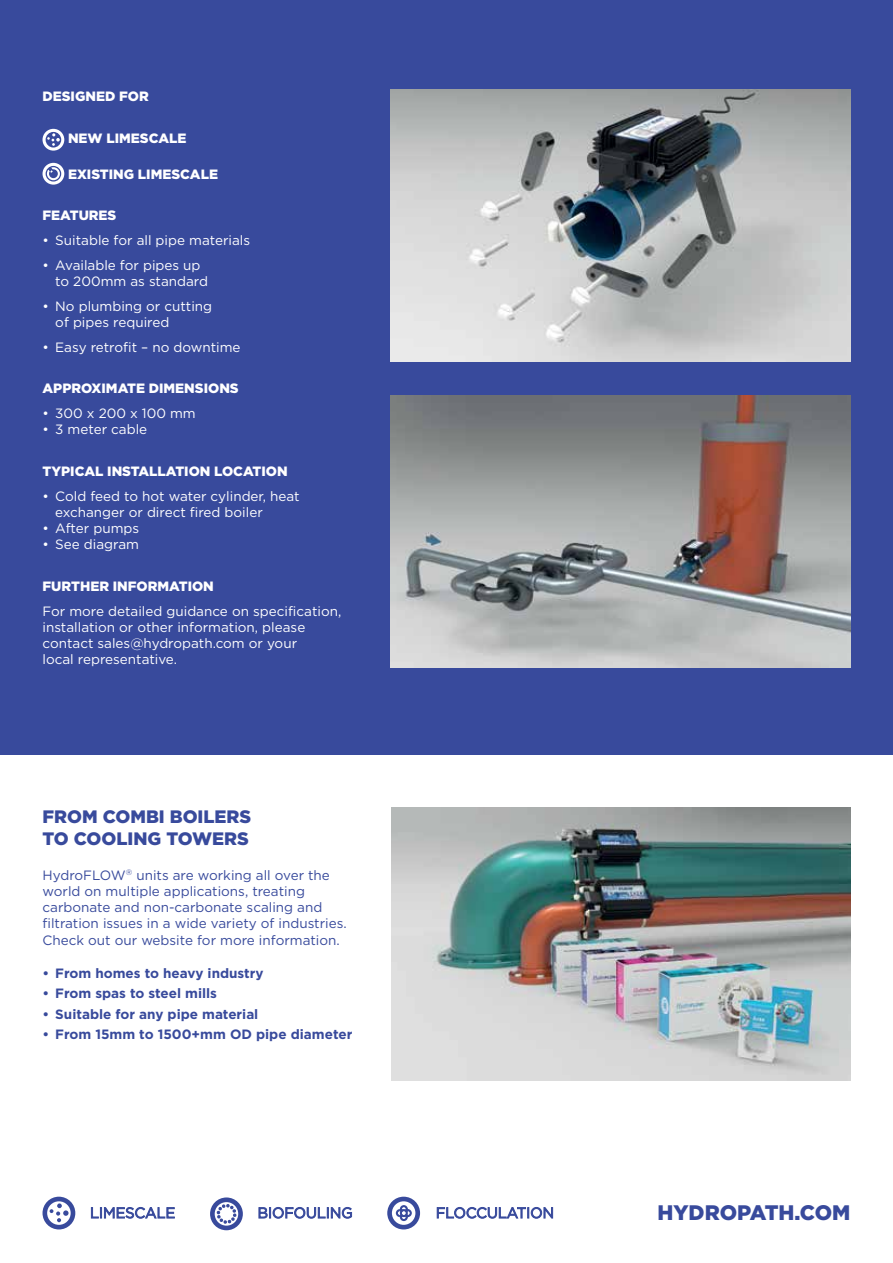
<style>
.page{position:relative;width:893px;height:1263px;background:#fff}
.page>*{position:absolute;margin:0;border:0;box-sizing:border-box;transform-origin:0 0}
.t1{font:900 21px "Gotham HTF";color:#384a9c}
.t2{font:900 18px/21.6px "Gotham HTF";color:#384a9c}
.t3{font:13.5px/16.2px "Gotham HTF";color:#fff}
.t4{font:13.5px/16.2px "Gotham HTF";color:#384a9c}
.t5{font:900 13.5px "Gotham HTF";color:#fff}
.t6{font:700 13.5px "Gotham HTF";color:#384a9c}
</style>
<div class="page">
<div style="left:0;top:0;width:893px;height:755px;background:#384a9c"></div>
<svg style="left:43px;top:129px;width:21px;height:22px"></svg>
<svg style="left:43px;top:163px;width:21px;height:22px"></svg>
<img style="left:390px;top:89px;width:460px;height:272px">
<img style="left:390px;top:395px;width:460px;height:273px">
<img style="left:391px;top:808px;width:459px;height:272px">
<svg style="left:210px;top:1197px;width:33px;height:33px"></svg>
<svg style="left:259px;top:1207px;width:93px;height:11px"></svg>
<svg style="left:387px;top:1197px;width:33px;height:32px"></svg>
<svg style="left:437px;top:1207px;width:116px;height:11px"></svg>
<svg style="left:91px;top:1207px;width:84px;height:11px"></svg>
<svg style="left:43px;top:1197px;width:32px;height:32px"></svg>
<p class="t5" style="left:43px;top:88px;width:108px">DESIGNED FOR</p>
<p class="t5" style="left:68px;top:131px;width:120px">NEW LIMESCALE</p>
<p class="t5" style="left:68px;top:166px;width:151px">EXISTING LIMESCALE</p>
<p class="t5" style="left:43px;top:208px;width:75px">FEATURES</p>
<p class="t3" style="left:43px;top:232px;width:209px">• Suitable for all pipe materials</p>
<p class="t3" style="left:55px;top:257px;width:154px;text-indent:-13px">• Available for pipes up to 200mm as standard</p>
<p class="t3" style="left:55px;top:298px;width:158px;text-indent:-13px">• No plumbing or cutting of pipes required</p>
<p class="t3" style="left:43px;top:338px;width:200px">• Easy retrofit – no downtime</p>
<p class="t5" style="left:43px;top:381px;width:198px">APPROXIMATE DIMENSIONS</p>
<p class="t3" style="left:43px;top:405px;width:155px">• 300 x 200 x 100 mm</p>
<p class="t3" style="left:43px;top:421px;width:106px">• 3 meter cable</p>
<p class="t5" style="left:43px;top:463px;width:247px">TYPICAL INSTALLATION LOCATION</p>
<p class="t3" style="left:55px;top:488px;width:246px;text-indent:-13px">• Cold feed to hot water cylinder, heat exchanger or direct fired boiler</p>
<p class="t3" style="left:43px;top:520px;width:98px">• After pumps</p>
<p class="t3" style="left:43px;top:536px;width:98px">• See diagram</p>
<p class="t5" style="left:43px;top:578px;width:173px">FURTHER INFORMATION</p>
<p class="t3" style="left:43px;top:603px;width:300px">For more detailed guidance on specification, installation or other information, please contact sales@hydropath.com or your<br>local representative.</p>
<h2 class="t2" style="left:43px;top:805px;width:210px">FROM COMBI BOILERS<br>TO COOLING TOWERS</h2>
<p class="t4" style="left:43px;top:867px;width:306px">HydroFLOW<sup>®</sup> units are working all over the world on multiple applications, treating carbonate and non-carbonate scaling and filtration issues in a wide variety of industries.<br>Check out our website for more information.</p>
<p class="t6" style="left:43px;top:965px;width:223px">• From homes to heavy industry</p>
<p class="t6" style="left:43px;top:986px;width:176px">• From spas to steel mills</p>
<p class="t6" style="left:43px;top:1006px;width:217px">• Suitable for any pipe material</p>
<p class="t6" style="left:43px;top:1027px;width:311px">• From 15mm to 1500+mm OD pipe diameter</p>
<h1 class="t1" style="left:657px;top:1201px;width:195px">HYDROPATH.COM</h1>
</div>
